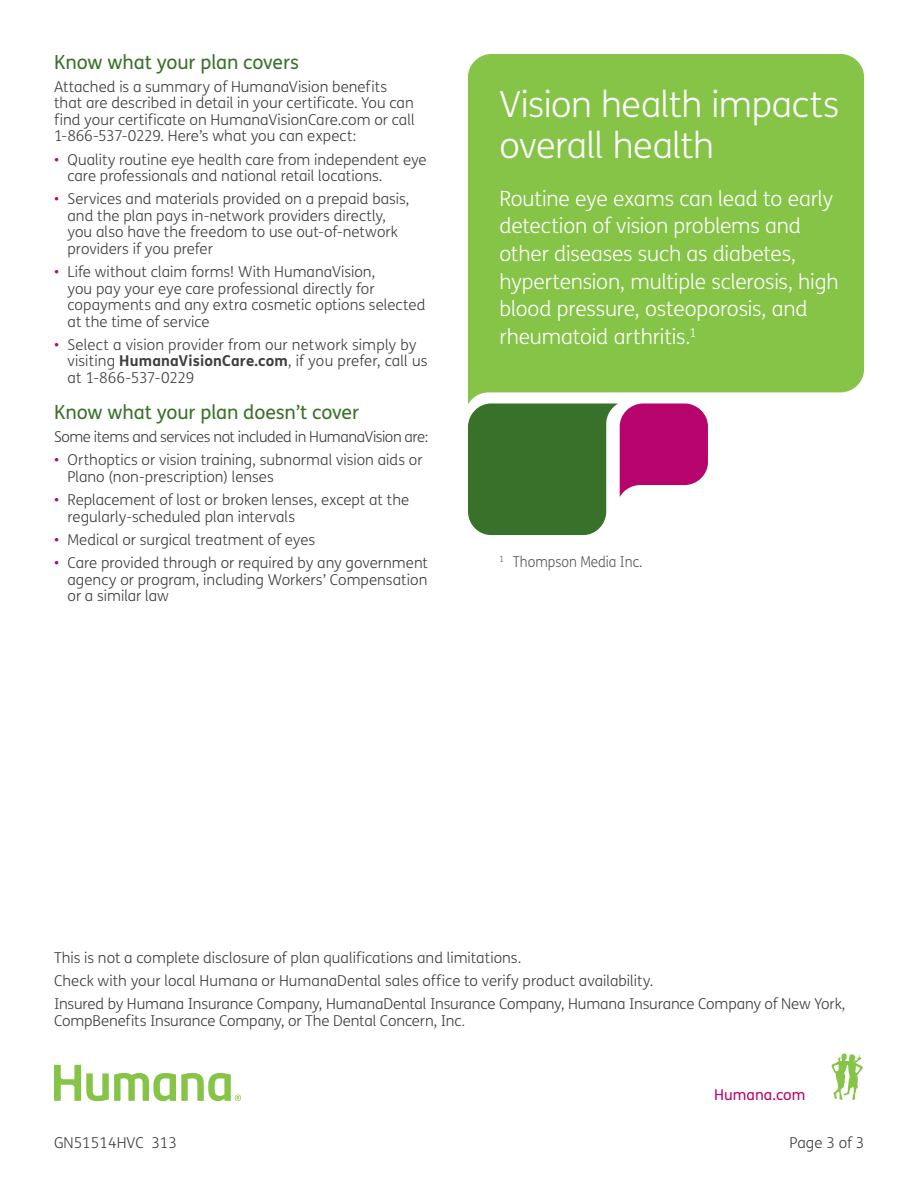
<style>
.page{position:relative;width:918px;height:1188px;background:#fff}
.page>*{position:absolute;margin:0;border:0;box-sizing:border-box;transform-origin:0 0}
.t1{font:300 36px/40.5px "FS Humana";letter-spacing:-.01em;color:#fff}
.t2{font:300 21px/27.8px "FS Humana";letter-spacing:-.01em;color:#fff}
.t3{font:19.5px "FS Humana";letter-spacing:-.01em;color:#387129}
.t4{font:300 15px/16.5px "FS Humana";color:#3e3e3f}
.t5{font:300 15px "FS Humana";letter-spacing:-.03em;color:#3e3e3f}
.t6{font:300 15px "FS Humana";color:#57585a;scale:.9 1}
.t7{font:15px "FS Humana";letter-spacing:.005em;color:#b7046c}
.s1{color:#b7046c}
.s2{font-weight:700}
.s3{font-size:13.5px}
</style>
<div class="page">
<div style="left:468px;top:54px;width:396px;height:349px;background:#85c447"></div>
<svg style="left:468px;top:403px;width:240px;height:132px"></svg>
<svg style="left:831px;top:1053px;width:32px;height:47px"></svg>
<svg style="left:54px;top:1065px;width:187px;height:36px"></svg>
<h3 class="t3" style="left:54px;top:48px;width:247px">Know what your plan covers</h3>
<p class="t4" style="left:54px;top:78px;width:362px">Attached is a summary of HumanaVision benefits that are described in detail in your certificate. You can find your certificate on HumanaVisionCare.com or call 1-866-537-0229. Here’s what you can expect:</p>
<p class="t4" style="left:68px;top:151px;width:361px;text-indent:-14px"><span class="s1">•</span> Quality routine eye health care from independent eye care professionals and national retail locations.</p>
<p class="t4" style="left:68px;top:190px;width:344px;text-indent:-14px"><span class="s1">•</span> Services and materials provided on a prepaid basis, and the plan pays in-network providers directly, you also have the freedom to use out-of-network providers if you prefer</p>
<p class="t4" style="left:68px;top:263px;width:360px;text-indent:-14px"><span class="s1">•</span> Life without claim forms! With HumanaVision,<br>you pay your eye care professional directly for copayments and any extra cosmetic options selected at the time of service</p>
<p class="t4" style="left:67px;top:336px;width:362px;text-indent:-13px"><span class="s1">•</span> Select a vision provider from our network simply by visiting <span class="s2">HumanaVisionCare.com</span>, if you prefer, call us at 1-866-537-0229</p>
<h3 class="t3" style="left:54px;top:399px;width:307px">Know what your plan doesn’t cover</h3>
<p class="t5" style="left:54px;top:427px;width:376px">Some items and services not included in HumanaVision are:</p>
<p class="t4" style="left:68px;top:451px;width:357px;text-indent:-14px"><span class="s1">•</span> Orthoptics or vision training, subnormal vision aids or<br>Plano (non-prescription) lenses</p>
<p class="t4" style="left:68px;top:491px;width:343px;text-indent:-14px"><span class="s1">•</span> Replacement of lost or broken lenses, except at the regularly-scheduled plan intervals</p>
<p class="t4" style="left:54px;top:531px;width:263px"><span class="s1">•</span> Medical or surgical treatment of eyes</p>
<p class="t4" style="left:68px;top:554px;width:362px;text-align:justify;text-indent:-14px"><span class="s1">•</span> Care provided through or required by any government agency or program, including Workers’ Compensation or a similar law</p>
<p class="t6" style="left:499px;top:551px;width:160px"><sup>1</sup> Thompson Media Inc.</p>
<h1 class="t1" style="left:499px;top:83px;width:341px">Vision health impacts overall health</h1>
<h2 class="t2" style="left:499px;top:184px;width:341px">Routine eye exams can lead to early detection of vision problems and other diseases such as diabetes, hypertension, multiple sclerosis, high blood pressure, osteoporosis, and rheumatoid arthritis.<sup>1</sup></h2>
<p class="t4" style="left:54px;top:946px;width:793px;line-height:23.2px">This is not a complete disclosure of plan qualifications and limitations.<br>Check with your local Humana or HumanaDental sales office to verify product availability.<br>Insured by Humana Insurance Company, HumanaDental Insurance Company, Humana Insurance Company of New York,</p>
<p class="t4" style="left:54px;top:1012px;width:412px">CompBenefits Insurance Company, or The Dental Concern, Inc<span class="s3">.</span></p>
<p class="t7" style="left:714px;top:1084px;width:93px">Humana.com</p>
<p class="t4" style="left:54px;top:1134px;width:125px">GN51514HVC 313</p>
<p class="t4" style="left:790px;top:1134px;width:76px">Page 3 of 3</p>
</div>
